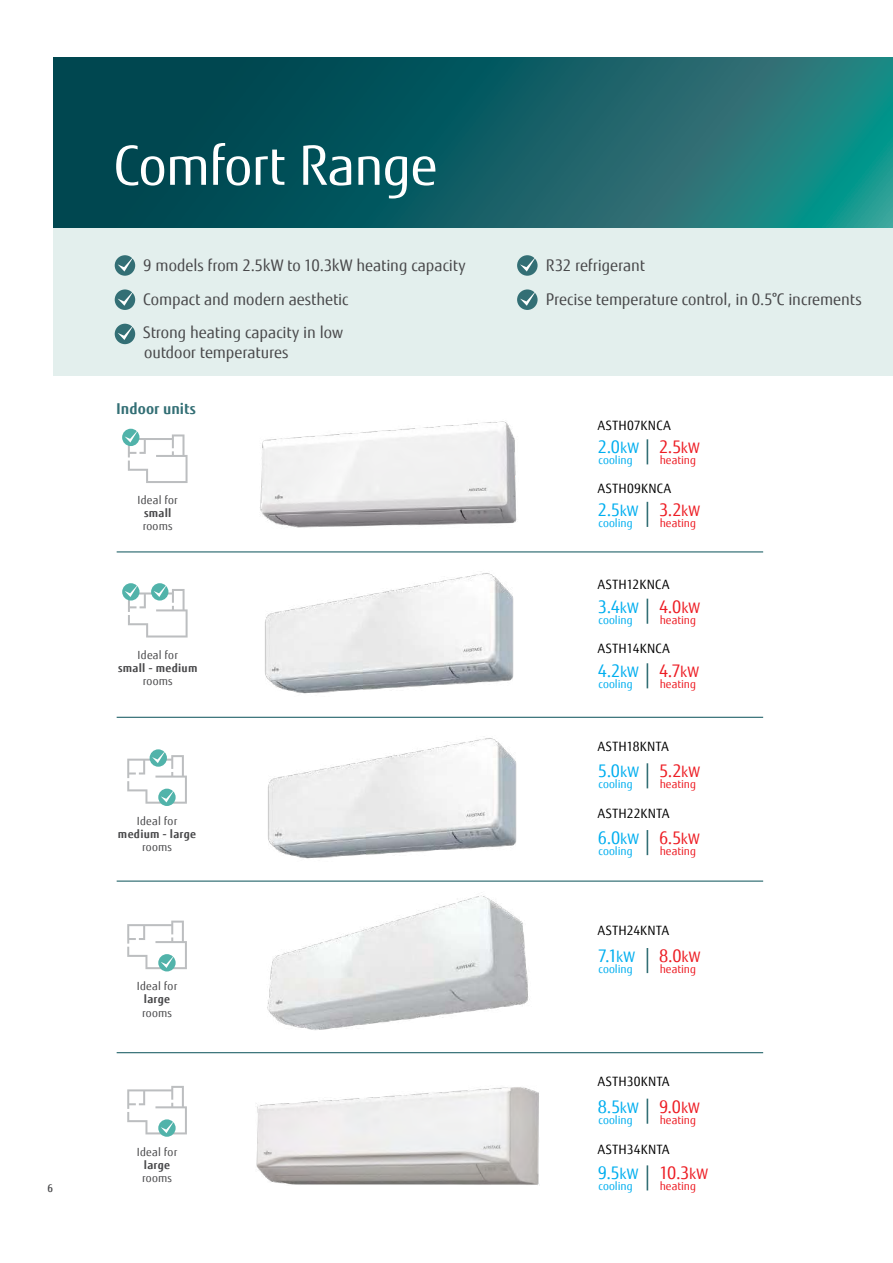
<style>
.page{position:relative;width:893px;height:1263px;background:#fff}
.page>*{position:absolute;margin:0;border:0;box-sizing:border-box;transform-origin:0 0}
.t1{font:54px "Fujitsu Sans";letter-spacing:-.015em;color:#fff}
.t2{font:17.4px "Fujitsu Sans";color:#00aeef}
.t3{font:17.4px "Fujitsu Sans";color:#ed1d24}
.t4{font:15.9px/33.6px "Fujitsu Sans";letter-spacing:-.005em;color:#48484a}
.t5{font:700 15px "Fujitsu Sans";letter-spacing:.005em;color:#336f75}
.t6{font:12.9px "Fujitsu Sans";letter-spacing:.03em;color:#000}
.t7{font:11.25px "Fujitsu Sans";letter-spacing:.02em;color:#48484a}
.t8{font:11.25px "Fujitsu Sans";color:#00aeef}
.t9{font:11.25px "Fujitsu Sans";color:#ed1d24}
.t10{font:700 11.25px "Fujitsu Sans";letter-spacing:.02em;color:#48484a}
.t11{font:500 10.5px "Fujitsu Sans";color:#48484a}
.s1{font-size:14.55px}
.s2{color:#ed1d24}
.s3{font-size:14.55px;color:#ed1d24}
.s4{color:#00aeef}
.s5{font-size:14.55px;color:#00aeef}
</style>
<div class="page">
<div style="left:53px;top:102px;width:840px;height:274px;background:#e3efed"></div>
<svg style="left:53px;top:57px;width:840px;height:170px;background:#0f5e64"></svg>
<div style="left:115px;top:255px;width:20px;height:21px;background:#336f75;border-radius:50%"></div>
<svg style="left:118px;top:256px;width:16px;height:16px"></svg>
<svg style="left:517px;top:255px;width:21px;height:21px"></svg>
<svg style="left:520px;top:256px;width:16px;height:16px"></svg>
<div style="left:115px;top:289px;width:20px;height:21px;background:#336f75;border-radius:50%"></div>
<svg style="left:118px;top:290px;width:16px;height:16px"></svg>
<div style="left:517px;top:289px;width:21px;height:21px;background:#336f75;border-radius:50%"></div>
<svg style="left:520px;top:290px;width:16px;height:16px"></svg>
<div style="left:115px;top:324px;width:20px;height:20px;background:#336f75;border-radius:50%"></div>
<svg style="left:118px;top:324px;width:16px;height:16px"></svg>
<svg style="left:647px;top:502px;width:1px;height:25px"></svg>
<svg style="left:647px;top:439px;width:1px;height:25px"></svg>
<svg style="left:647px;top:763px;width:1px;height:25px"></svg>
<svg style="left:647px;top:830px;width:1px;height:25px"></svg>
<svg style="left:647px;top:1098px;width:1px;height:26px"></svg>
<svg style="left:647px;top:1165px;width:1px;height:25px"></svg>
<svg style="left:647px;top:948px;width:1px;height:25px"></svg>
<svg style="left:647px;top:599px;width:1px;height:25px"></svg>
<svg style="left:647px;top:663px;width:1px;height:25px"></svg>
<img style="left:260px;top:421px;width:257px;height:107px">
<img style="left:236px;top:552px;width:310px;height:165px">
<img style="left:239px;top:701px;width:310px;height:150px">
<img style="left:256px;top:1087px;width:283px;height:98px">
<img style="left:226px;top:851px;width:343px;height:203px">
<hr style="left:117px;top:551px;width:646px;height:1px;background:#336f75">
<hr style="left:117px;top:717px;width:646px;height:1px;background:#336f75">
<hr style="left:117px;top:1052px;width:646px;height:1px;background:#336f75">
<hr style="left:117px;top:880px;width:646px;height:2px;background:#336f75">
<svg style="left:122px;top:429px;width:17px;height:17px"></svg>
<svg style="left:125px;top:429px;width:63px;height:54px"></svg>
<svg style="left:158px;top:789px;width:18px;height:17px"></svg>
<svg style="left:127px;top:750px;width:60px;height:54px"></svg>
<div style="left:158px;top:954px;width:18px;height:17px;background:#51b3aa;border-radius:50%"></div>
<svg style="left:127px;top:920px;width:60px;height:49px"></svg>
<svg style="left:122px;top:583px;width:18px;height:17px"></svg>
<svg style="left:125px;top:584px;width:63px;height:53px"></svg>
<svg style="left:158px;top:1119px;width:18px;height:18px"></svg>
<svg style="left:127px;top:1086px;width:60px;height:48px"></svg>
<p class="t11" style="left:48px;top:1181px;width:7px">6</p>
<h1 class="t1" style="left:114px;top:132px;width:326px">Comfort Range</h1>
<p class="t4" style="left:143px;top:249px;width:324px">9 models from 2.5kW to 10.3kW heating capacity<br>Compact and modern aesthetic<br>Strong heating capacity in low</p>
<p class="t4" style="left:144px;top:336px;width:146px">outdoor temperatures</p>
<p class="t5" style="left:116px;top:398px;width:81px">Indoor units</p>
<p class="t7" style="left:137px;top:493px;width:42px">Ideal for</p>
<p class="t10" style="left:144px;top:506px;width:29px">small</p>
<p class="t7" style="left:143px;top:519px;width:32px">rooms</p>
<p class="t7" style="left:138px;top:648px;width:42px">Ideal for</p>
<p class="t10" style="left:118px;top:660px;width:81px">small - medium</p>
<p class="t7" style="left:143px;top:674px;width:32px">rooms</p>
<p class="t7" style="left:137px;top:814px;width:42px">Ideal for</p>
<p class="t10" style="left:118px;top:827px;width:80px">medium - large</p>
<p class="t7" style="left:142px;top:840px;width:32px">rooms</p>
<p class="t7" style="left:137px;top:979px;width:42px">Ideal for</p>
<p class="t10" style="left:144px;top:992px;width:28px">large</p>
<p class="t7" style="left:142px;top:1006px;width:32px">rooms</p>
<p class="t7" style="left:137px;top:1145px;width:42px">Ideal for</p>
<p class="t10" style="left:144px;top:1157px;width:28px">large</p>
<p class="t7" style="left:142px;top:1171px;width:32px">rooms</p>
<p class="t4" style="left:546px;top:249px;width:317px">R32 refrigerant<br>Precise temperature control, in 0.5°C increments</p>
<p class="t6" style="left:598px;top:418px;width:74px">ASTH07KNCA</p>
<p class="t2" style="left:598px;top:436px;width:103px">2.0<span class="s1">kW</span> <span class="s2">2.5</span><span class="s3">kW</span></p>
<p class="t8" style="left:599px;top:453px;width:36px">cooling</p>
<p class="t9" style="left:660px;top:453px;width:38px">heating</p>
<p class="t6" style="left:598px;top:480px;width:75px">ASTH09KNCA</p>
<p class="t2" style="left:598px;top:499px;width:104px">2.5<span class="s1">kW</span> <span class="s2">3.2</span><span class="s3">kW</span></p>
<p class="t8" style="left:599px;top:516px;width:36px">cooling</p>
<p class="t9" style="left:660px;top:516px;width:38px">heating</p>
<p class="t6" style="left:598px;top:576px;width:73px">ASTH12KNCA</p>
<p class="t2" style="left:598px;top:595px;width:104px">3.4<span class="s1">kW</span> <span class="s2">4.0</span><span class="s3">kW</span></p>
<p class="t8" style="left:599px;top:613px;width:36px">cooling</p>
<p class="t9" style="left:660px;top:613px;width:38px">heating</p>
<p class="t6" style="left:598px;top:640px;width:73px">ASTH14KNCA</p>
<p class="t2" style="left:598px;top:660px;width:103px">4.2<span class="s1">kW</span> <span class="s2">4.7</span><span class="s3">kW</span></p>
<p class="t8" style="left:599px;top:677px;width:36px">cooling</p>
<p class="t9" style="left:660px;top:677px;width:38px">heating</p>
<p class="t6" style="left:598px;top:738px;width:72px">ASTH18KNTA</p>
<p class="t2" style="left:598px;top:760px;width:104px">5.0<span class="s1">kW</span> <span class="s2">5.2</span><span class="s3">kW</span></p>
<p class="t8" style="left:599px;top:777px;width:36px">cooling</p>
<p class="t9" style="left:660px;top:777px;width:38px">heating</p>
<p class="t6" style="left:598px;top:806px;width:73px">ASTH22KNTA</p>
<p class="t2" style="left:598px;top:827px;width:103px">6.0<span class="s1">kW</span> <span class="s2">6.5</span><span class="s3">kW</span></p>
<p class="t8" style="left:599px;top:844px;width:36px">cooling</p>
<p class="t9" style="left:660px;top:844px;width:38px">heating</p>
<p class="t6" style="left:598px;top:922px;width:73px">ASTH24KNTA</p>
<p class="t2" style="left:598px;top:945px;width:39px">7.1<span class="s1">kW</span></p>
<p class="t3" style="left:659px;top:945px;width:43px">8.0<span class="s1">kW</span></p>
<p class="t8" style="left:599px;top:962px;width:36px">cooling</p>
<p class="t9" style="left:660px;top:962px;width:38px">heating</p>
<p class="t6" style="left:598px;top:1074px;width:73px">ASTH30KNTA</p>
<p class="t2" style="left:598px;top:1095px;width:104px">8.5<span class="s1">kW</span> <span class="s2">9.0</span><span class="s3">kW</span></p>
<p class="t8" style="left:599px;top:1112px;width:36px">cooling</p>
<p class="t9" style="left:660px;top:1112px;width:38px">heating</p>
<p class="t6" style="left:598px;top:1141px;width:73px">ASTH34KNTA</p>
<p class="t3" style="left:598px;top:1162px;width:112px"><span class="s4">9.5</span><span class="s5">kW</span> 10.3<span class="s1">kW</span></p>
<p class="t8" style="left:599px;top:1179px;width:36px">cooling</p>
<p class="t9" style="left:660px;top:1179px;width:38px">heating</p>
</div>
